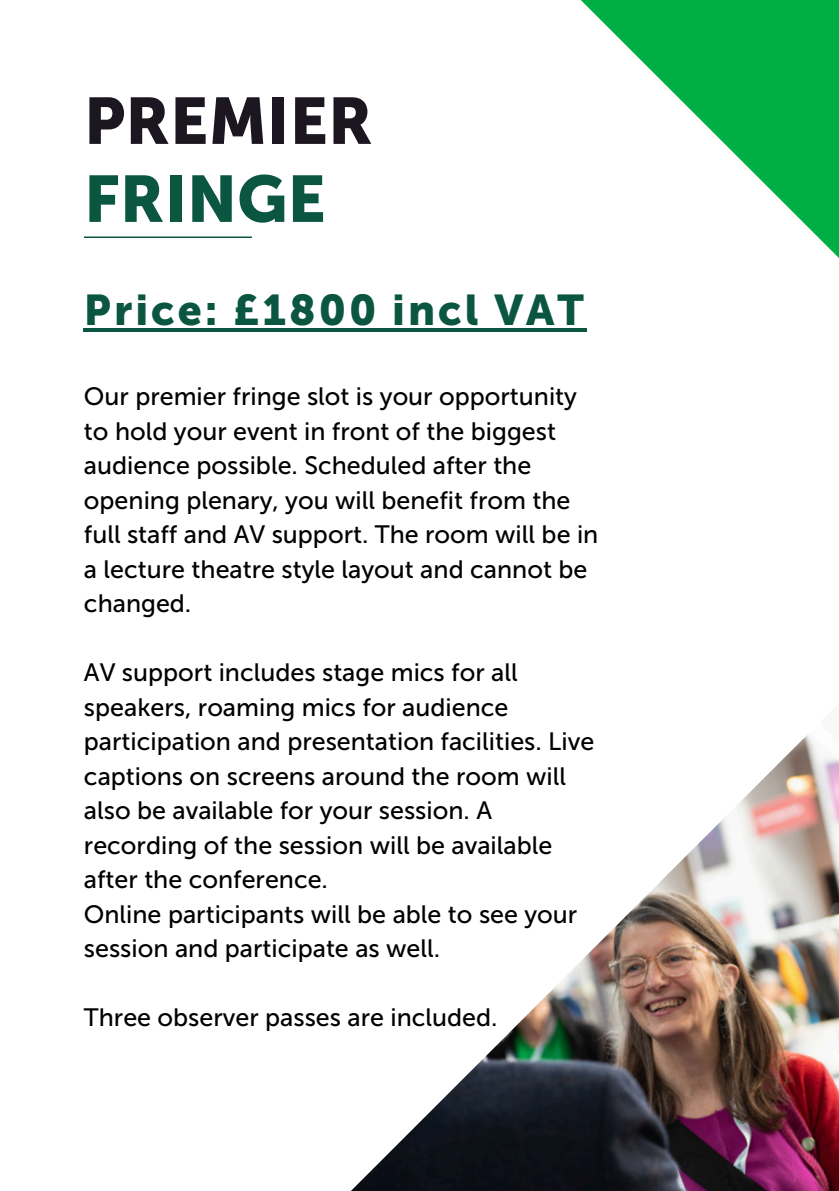
<style>
.page{position:relative;width:839px;height:1191px;background:#fff}
.page>*{position:absolute;margin:0;border:0;box-sizing:border-box;transform-origin:0 0}
.t1{font:65.2px/78px "Museo Sans 900";color:#1b161f}
.t2{font:42.8px "Museo Sans 900";letter-spacing:.07em;color:#0a5640}
.t3{font:25px/34.4px "Museo Sans 500";color:#000}
.s1{color:#0a5640}
</style>
<div class="page">
<svg style="left:531px;top:0;width:307px;height:329px"></svg>
<hr style="left:84px;top:237px;width:168px;height:1px;background:#0a5640">
<img style="left:351px;top:734px;width:487px;height:457px">
<hr style="left:84px;top:329px;width:503px;height:3px;background:#0a5640">
<p class="t1" style="left:84px;top:83px;width:290px">PREMIER<br><span class="s1">FRINGE</span></p>
<p class="t2" style="left:84px;top:285px;width:501px">Price: £1800 incl VAT</p>
<h2 class="t3" style="left:84px;top:379px;width:516px">Our premier fringe slot is your opportunity to hold your event in front of the biggest audience possible. Scheduled after the opening plenary, you will benefit from the full staff and AV support. The room will be in a lecture theatre style layout and cannot be changed.</h2>
<p class="t3" style="left:84px;top:655px;width:512px">AV support includes stage mics for all speakers, roaming mics for audience participation and presentation facilities. Live captions on screens around the room will also be available for your session. A recording of the session will be available after the conference.</p>
<p class="t3" style="left:84px;top:897px;width:495px">Online participants will be able to see your session and participate as well.</p>
<p class="t3" style="left:84px;top:1000px;width:415px">Three observer passes are included.</p>
</div>
